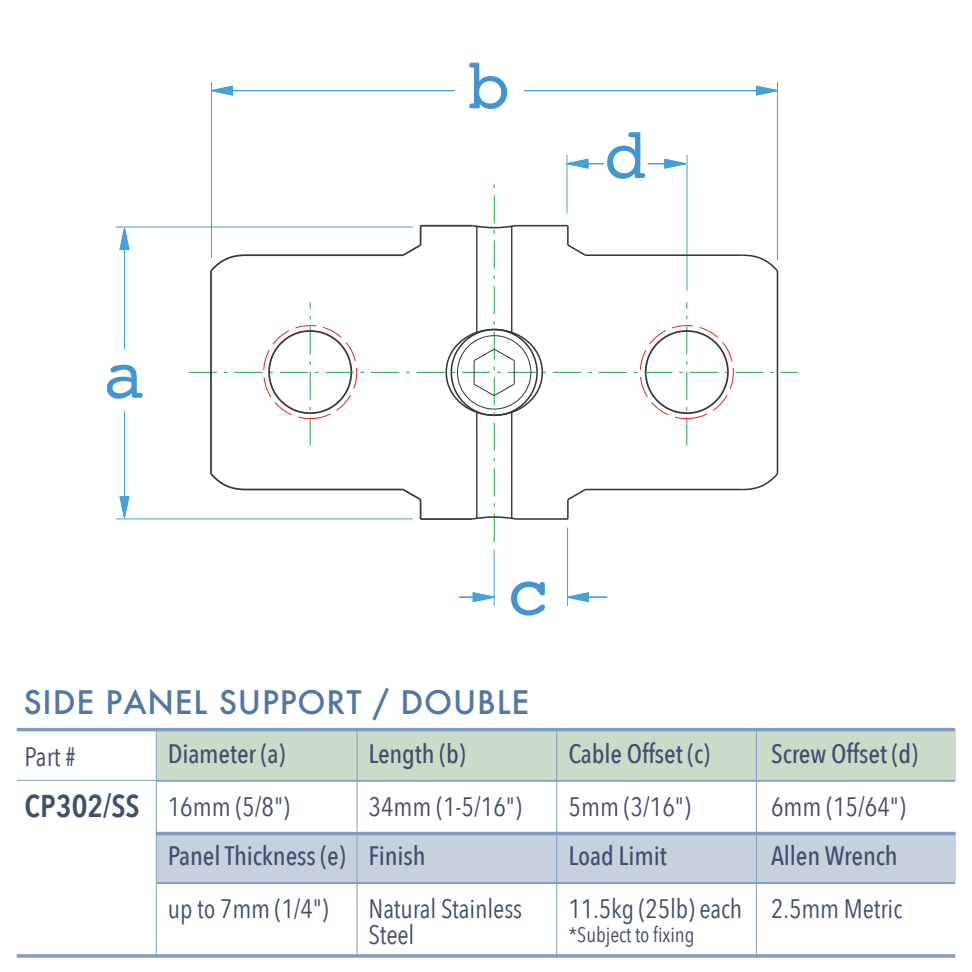
<style>
.page{position:relative;width:972px;height:972px;background:#fff}
.page>*{position:absolute;margin:0;border:0;box-sizing:border-box;transform-origin:0 0}
.t1{font:71.58px "Courier";color:#4295d1}
.t2{font:500 31.5px "Futura";letter-spacing:.025em;color:#5078a2}
.t3{font:600 31.5px "Avenir Next Condensed";color:#404f6e}
.t4{font:26.6px/26.2px "Avenir Next Condensed";letter-spacing:-.005em;color:#404f6e}
.t5{font:500 26.6px "Avenir Next Condensed";letter-spacing:-.005em;color:#404f6e}
.t6{font:21px "Avenir Next Condensed";letter-spacing:-.005em;color:#404f6e}
</style>
<div class="page">
<div style="left:157px;top:832px;width:797px;height:49px;background:#c7d1dd"></div>
<div style="left:157px;top:730px;width:797px;height:49px;background:#cbdbc9"></div>
<svg style="left:17px;top:727px;width:937px;height:4px;background:#9cb1d0"></svg>
<hr style="left:17px;top:780px;width:937px;height:1px;background:#819cc4">
<hr style="left:157px;top:780px;width:798px;height:1px;background:#819cc4">
<hr style="left:156px;top:729px;width:1px;height:103px;background:#819cc4">
<hr style="left:356px;top:729px;width:1px;height:102px;background:#819cc4">
<hr style="left:556px;top:729px;width:1px;height:103px;background:#819cc4">
<hr style="left:755px;top:729px;width:1px;height:103px;background:#819cc4">
<svg style="left:157px;top:831px;width:798px;height:4px;background:#9ab0cf"></svg>
<hr style="left:157px;top:882px;width:798px;height:1px;background:#819cc4">
<hr style="left:156px;top:831px;width:1px;height:124px;background:#819cc4">
<hr style="left:356px;top:831px;width:1px;height:123px;background:#819cc4">
<hr style="left:556px;top:831px;width:1px;height:124px;background:#819cc4">
<hr style="left:755px;top:831px;width:1px;height:124px;background:#819cc4">
<hr style="left:17px;top:954px;width:938px;height:3px;background:#819cc4">
<svg style="left:568px;top:592px;width:39px;height:10px"></svg>
<hr style="left:567px;top:597px;width:40px;height:1px;background:#45a1d9">
<svg style="left:459px;top:592px;width:36px;height:10px"></svg>
<hr style="left:459px;top:597px;width:35px;height:1px;background:#45a1d9">
<hr style="left:567px;top:527px;width:1px;height:79px;background:#45a1d9">
<hr style="left:493px;top:549px;width:1px;height:57px;background:#45a1d9">
<svg style="left:212px;top:86px;width:242px;height:9px"></svg>
<hr style="left:211px;top:90px;width:243px;height:1px;background:#45a1d9">
<svg style="left:524px;top:86px;width:253px;height:9px"></svg>
<hr style="left:524px;top:90px;width:253px;height:1px;background:#45a1d9">
<hr style="left:211px;top:82px;width:1px;height:176px;background:#45a1d9">
<hr style="left:777px;top:82px;width:1px;height:178px;background:#45a1d9">
<svg style="left:567px;top:159px;width:36px;height:9px"></svg>
<hr style="left:567px;top:163px;width:36px;height:1px;background:#45a1d9">
<svg style="left:647px;top:159px;width:41px;height:9px"></svg>
<hr style="left:647px;top:163px;width:38px;height:1px;background:#45a1d9">
<hr style="left:566px;top:155px;width:1px;height:58px;background:#45a1d9">
<hr style="left:686px;top:155px;width:1px;height:136px;background:#45a1d9">
<svg style="left:119px;top:226px;width:10px;height:123px"></svg>
<hr style="left:124px;top:228px;width:1px;height:121px;background:#45a1d9">
<svg style="left:119px;top:411px;width:10px;height:109px"></svg>
<hr style="left:124px;top:411px;width:1px;height:106px;background:#45a1d9">
<hr style="left:116px;top:518px;width:296px;height:1px;background:#45a1d9">
<hr style="left:116px;top:227px;width:296px;height:1px;background:#45a1d9">
<svg style="left:189px;top:179px;width:608px;height:362px"></svg>
<hr style="left:210px;top:271px;width:2px;height:203px;background:#363739">
<hr style="left:246px;top:254px;width:157px;height:2px;background:#363739">
<hr style="left:246px;top:488px;width:157px;height:2px;background:#363739">
<hr style="left:420px;top:225px;width:52px;height:1px;background:#363739">
<hr style="left:420px;top:518px;width:52px;height:2px;background:#363739">
<h1 class="t1" style="left:466px;top:30px;width:44px">b</h1>
<h1 class="t1" style="left:604px;top:100px;width:44px">d</h1>
<h1 class="t1" style="left:102px;top:320px;width:44px">a</h1>
<h1 class="t1" style="left:507px;top:536px;width:44px">c</h1>
<p class="t2" style="left:23px;top:680px;width:507px">SIDE PANEL SUPPORT / DOUBLE</p>
<p class="t5" style="left:168px;top:737px;width:119px">Diameter (a)</p>
<p class="t4" style="left:168px;top:792px;width:124px">16mm (5/8")</p>
<p class="t5" style="left:368px;top:737px;width:98px">Length (b)</p>
<p class="t4" style="left:368px;top:792px;width:155px">34mm (1-5/16")</p>
<p class="t4" style="left:25px;top:741px;width:52px">Part #</p>
<p class="t3" style="left:25px;top:778px;width:116px">CP302/SS</p>
<p class="t5" style="left:168px;top:839px;width:179px">Panel Thickness (e)</p>
<p class="t4" style="left:168px;top:894px;width:162px">up to 7mm (1/4")</p>
<p class="t5" style="left:368px;top:839px;width:59px">Finish</p>
<p class="t4" style="left:368px;top:894px;width:155px">Natural Stainless<br>Steel</p>
<p class="t5" style="left:568px;top:737px;width:143px">Cable Offset (c)</p>
<p class="t4" style="left:568px;top:792px;width:124px">5mm (3/16")</p>
<p class="t5" style="left:568px;top:839px;width:100px">Load Limit</p>
<p class="t4" style="left:568px;top:894px;width:175px">11.5kg (25lb) each</p>
<p class="t6" style="left:568px;top:917px;width:127px">*Subject to fixing</p>
<p class="t5" style="left:770px;top:737px;width:148px">Screw Offset (d)</p>
<p class="t4" style="left:770px;top:792px;width:136px">6mm (15/64")</p>
<p class="t5" style="left:770px;top:839px;width:128px">Allen Wrench</p>
<p class="t4" style="left:770px;top:894px;width:133px">2.5mm Metric</p>
</div>
